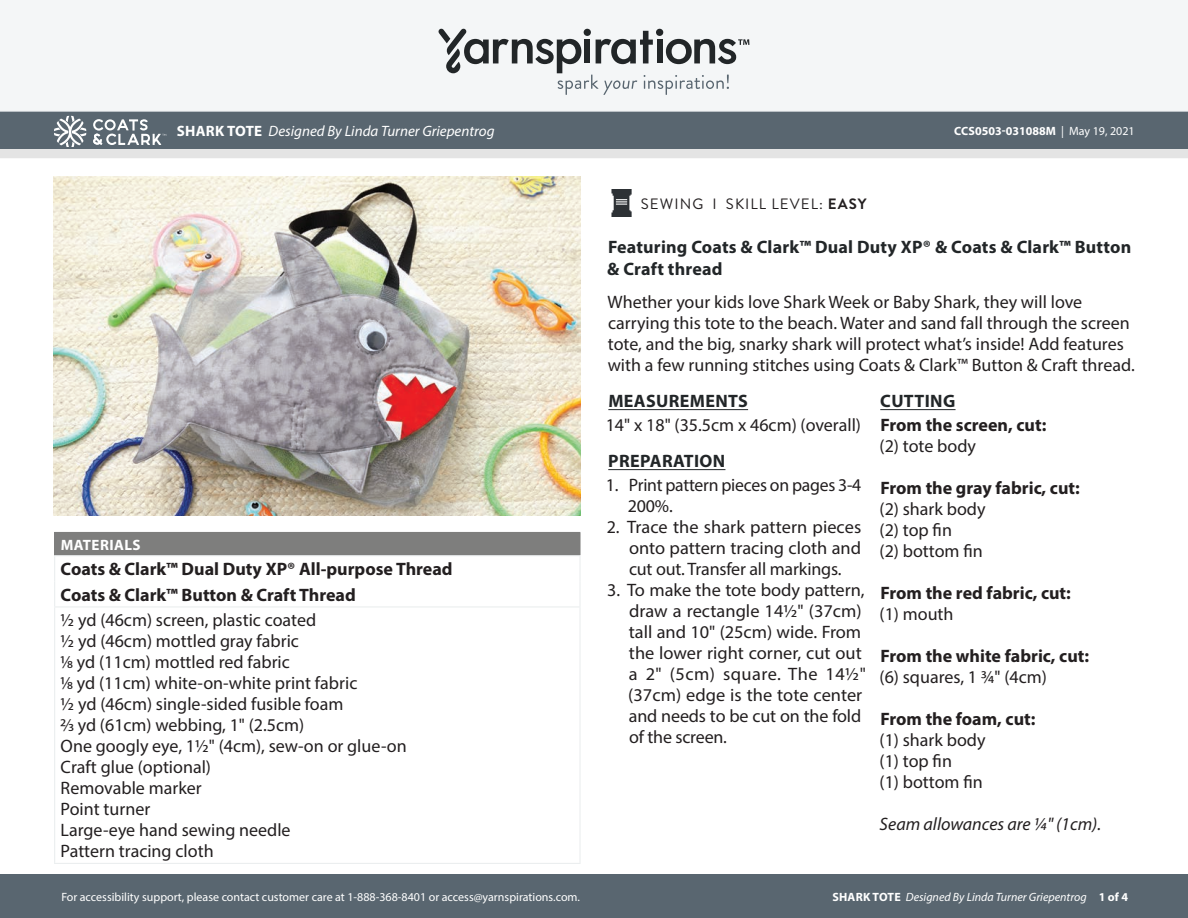
<style>
.page{position:relative;width:1188px;height:918px;background:#fff}
.page>*{position:absolute;margin:0;border:0;box-sizing:border-box;transform-origin:0 0}
.Romance_Copy{font:18px/21px "Myriad Pro";color:#231f20}
.Material_-__Colors_i{font:18px "Myriad Pro";color:#231f20}
.Body_-__With_auto_st{font:18px "Myriad Pro";color:#231f20}
.Body_-__With_auto_st-2{font:700 18px "Myriad Pro";color:#231f20}
.Materials_-_Brand{font:700 18px "Myriad Pro";color:#231f20}
.Featuring{font:700 18px/21.6px "Myriad Pro";letter-spacing:.01em;color:#222628}
.Body_-_HEADERS_-_Und{font:700 18px "Myriad Pro";letter-spacing:.02em;color:#222628}
.Body_-__With_auto_st-3{font:italic 18px "Myriad Pro";color:#231f20}
.t1{font:italic 15px "Myriad Pro";color:#fff}
.Type_of_pattern___Sk{font:15px "Brandon Grotesque";letter-spacing:.07em;color:#231f20}
.Materials_-__Header{font:700 15px "Myriad Pro";letter-spacing:.03em;color:#fff}
.t2{font:12px "Myriad Pro";color:#fff}
.t3{font:italic 12px "Myriad Pro";color:#fff}
.t4{font:700 12px "Myriad Pro";color:#fff}
.s1{font-weight:700;font-style:normal}
.s2{font-weight:400}
.s3{font-weight:700}
</style>
<div class="page">
<div style="left:0;top:875px;width:1188px;height:43px;background:#596670"></div>
<div style="left:0;top:111px;width:1188px;height:38px;background:#596670"></div>
<div style="left:0;top:0;width:1188px;height:112px;background:#f4f6f7"></div>
<svg style="left:438px;top:29px;width:311px;height:66px"></svg>
<svg style="left:0;top:116px;width:1188px;height:42px"></svg>
<img style="left:54px;top:177px;width:527px;height:339px">
<hr style="left:608px;top:409px;width:140px;height:1px;background:#222628">
<hr style="left:608px;top:469px;width:117px;height:1px;background:#222628">
<hr style="left:880px;top:409px;width:76px;height:1px;background:#222628">
<img style="left:611px;top:189px;width:21px;height:28px">
<div style="left:55px;top:532px;width:525px;height:24px;background:#7e7e7d"></div>
<hr style="left:54px;top:532px;width:526px;height:1px;background:#7e7e7d">
<svg style="left:580px;top:533px;width:1px;height:22px"></svg>
<hr style="left:54px;top:555px;width:527px;height:1px;background:#ebeeef">
<hr style="left:579px;top:556px;width:2px;height:25px;background:#ebeeef">
<svg style="left:54px;top:533px;width:1px;height:73px"></svg>
<hr style="left:579px;top:581px;width:2px;height:25px;background:#ebeeef">
<hr style="left:54px;top:608px;width:1px;height:255px;background:#ebeeef">
<hr style="left:54px;top:863px;width:527px;height:1px;background:#ebeeef">
<hr style="left:579px;top:608px;width:2px;height:255px;background:#ebeeef">
<hr style="left:54px;top:606px;width:527px;height:2px;background:#ebeeef">
<p class="t1" style="left:177px;top:122px;width:319px"><span class="s1">SHARK TOTE</span> Designed By Linda Turner Griepentrog</p>
<p class="t4" style="left:954px;top:123px;width:182px">CCS0503-031088M <span class="s2">| May 19, 2021</span></p>
<p class="Materials_-__Header" style="left:61px;top:535px;width:81px">MATERIALS</p>
<p class="Materials_-_Brand" style="left:61px;top:557px;width:394px">Coats &amp; Clark™ Dual Duty XP® All-purpose Thread</p>
<p class="Materials_-_Brand" style="left:61px;top:583px;width:297px">Coats &amp; Clark™ Button &amp; Craft Thread</p>
<p class="Material_-__Colors_i" style="left:61px;top:609px;width:257px">½ yd (46cm) screen, plastic coated</p>
<p class="Material_-__Colors_i" style="left:61px;top:630px;width:240px">1/2 yd (46cm) mottled gray fabric</p>
<p class="Material_-__Colors_i" style="left:61px;top:651px;width:231px">1/8 yd (11cm) mottled red fabric</p>
<p class="Material_-__Colors_i" style="left:61px;top:672px;width:298px">1/8 yd (11cm) white-on-white print fabric</p>
<p class="Material_-__Colors_i" style="left:61px;top:693px;width:284px">1/2 yd (46cm) single-sided fusible foam</p>
<p class="Material_-__Colors_i" style="left:61px;top:714px;width:245px">2/3 yd (61cm) webbing, 1" (2.5cm)</p>
<p class="Material_-__Colors_i" style="left:61px;top:735px;width:348px">One googly eye, 11/2" (4cm), sew-on or glue-on</p>
<p class="Material_-__Colors_i" style="left:61px;top:756px;width:152px">Craft glue (optional)</p>
<p class="Material_-__Colors_i" style="left:61px;top:777px;width:143px">Removable marker</p>
<p class="Material_-__Colors_i" style="left:61px;top:798px;width:91px">Point turner</p>
<p class="Material_-__Colors_i" style="left:61px;top:819px;width:232px">Large-eye hand sewing needle</p>
<p class="Material_-__Colors_i" style="left:61px;top:840px;width:155px">Pattern tracing cloth</p>
<p class="Type_of_pattern___Sk" style="left:641px;top:193px;width:227px">SEWING I SKILL LEVEL: <span class="s3">EASY</span></p>
<p class="Featuring" style="left:607px;top:236px;width:525px">Featuring Coats &amp; Clark™ Dual Duty XP® &amp; Coats &amp; Clark™ Button &amp; Craft thread</p>
<p class="Romance_Copy" style="left:608px;top:291px;width:529px">Whether your kids love Shark Week or Baby Shark, they will love carrying this tote to the beach. Water and sand fall through the screen tote, and the big, snarky shark will protect what’s inside! Add features with a few running stitches using Coats &amp; Clark™ Button &amp; Craft thread.</p>
<p class="Body_-_HEADERS_-_Und" style="left:608px;top:389px;width:141px">MEASUREMENTS</p>
<p class="Body_-__With_auto_st" style="left:606px;top:413px;width:257px">14" x 18" (35.5cm x 46cm) (overall)</p>
<p class="Body_-_HEADERS_-_Und" style="left:608px;top:449px;width:118px">PREPARATION</p>
<p class="Romance_Copy" style="left:628px;top:474px;width:235px;text-indent:-22px">1. Print pattern pieces on pages 3-4<br>200%.</p>
<p class="Romance_Copy" style="left:629px;top:516px;width:234px;text-align:justify;text-indent:-22px">2. Trace the shark pattern pieces onto pattern tracing cloth and cut out. Transfer all markings.</p>
<p class="Romance_Copy" style="left:628px;top:579px;width:239px;text-indent:-21px">3. To make the tote body pattern, draw a rectangle 141/2" (37cm) tall and 10" (25cm) wide. From the lower right corner, cut out a 2" (5cm) square. The 141/2" (37cm) edge is the tote center and needs to be cut on the fold of the screen.</p>
<p class="Body_-_HEADERS_-_Und" style="left:880px;top:389px;width:77px">CUTTING</p>
<p class="Body_-__With_auto_st-2" style="left:880px;top:413px;width:168px">From the screen, cut:</p>
<p class="Body_-__With_auto_st" style="left:880px;top:434px;width:98px">(2) tote body</p>
<p class="Body_-__With_auto_st-2" style="left:880px;top:476px;width:201px">From the gray fabric, cut:</p>
<p class="Body_-__With_auto_st" style="left:880px;top:497px;width:108px">(2) shark body</p>
<p class="Body_-__With_auto_st" style="left:880px;top:518px;width:74px">(2) top fin</p>
<p class="Body_-__With_auto_st" style="left:880px;top:540px;width:105px">(2) bottom fin</p>
<p class="Body_-__With_auto_st-2" style="left:880px;top:581px;width:192px">From the red fabric, cut:</p>
<p class="Body_-__With_auto_st" style="left:880px;top:603px;width:76px">(1) mouth</p>
<p class="Body_-__With_auto_st-2" style="left:880px;top:644px;width:210px">From the white fabric, cut:</p>
<p class="Body_-__With_auto_st" style="left:880px;top:666px;width:169px">(6) squares, 1 ¾" (4cm)</p>
<p class="Body_-__With_auto_st-2" style="left:880px;top:707px;width:157px">From the foam, cut:</p>
<p class="Body_-__With_auto_st" style="left:880px;top:729px;width:108px">(1) shark body</p>
<p class="Body_-__With_auto_st" style="left:880px;top:750px;width:74px">(1) top fin</p>
<p class="Body_-__With_auto_st" style="left:880px;top:771px;width:105px">(1) bottom fin</p>
<p class="Body_-__With_auto_st-3" style="left:880px;top:812px;width:223px">Seam allowances are ¼" (1cm).</p>
<p class="t2" style="left:61px;top:889px;width:520px">For accessibility support, please contact customer care at 1-888-368-8401 or access@yarnspirations.com.</p>
<p class="t3" style="left:832px;top:889px;width:297px"><span class="s1">SHARK TOTE</span> Designed By Linda Turner Griepentrog <span class="s1">1 of 4</span></p>
</div>
